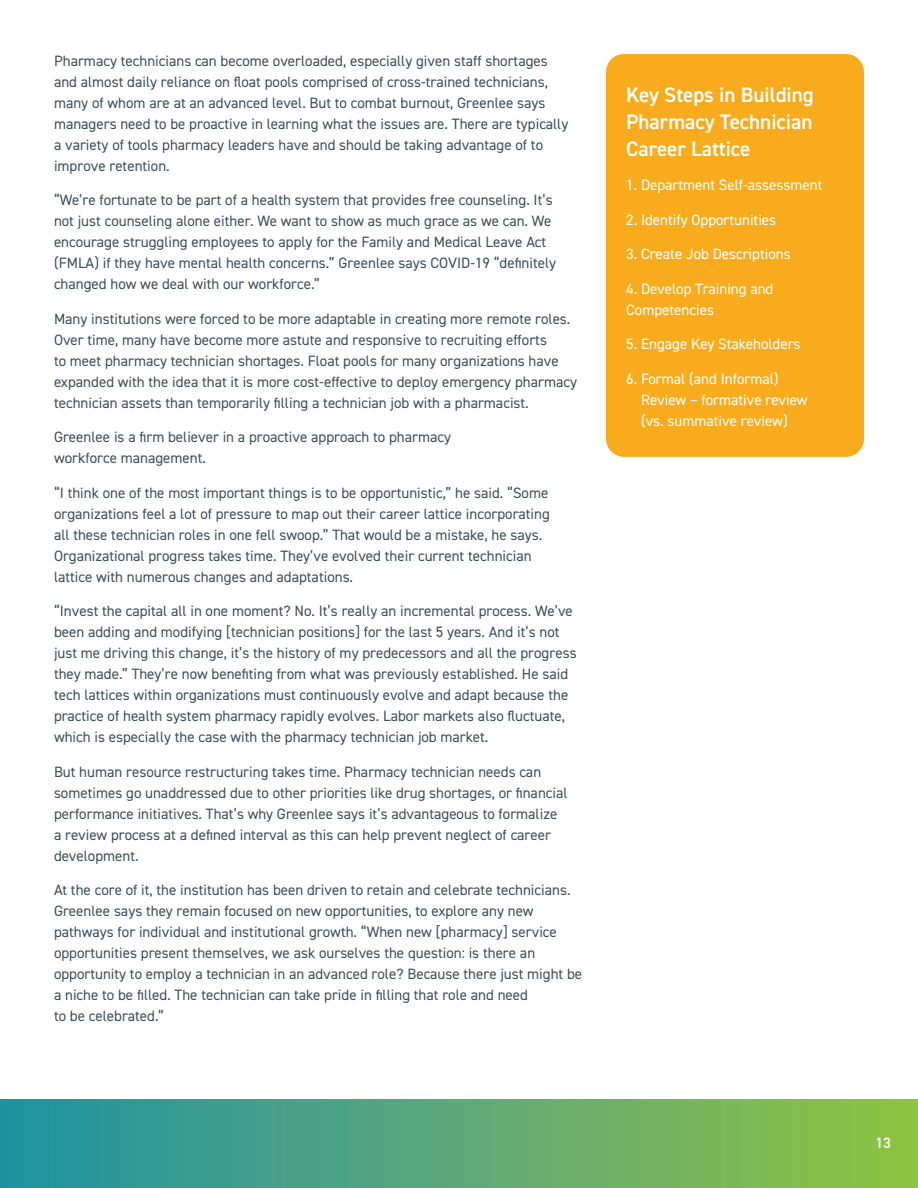
<style>
.page{position:relative;width:918px;height:1188px;background:#fff}
.page>*{position:absolute;margin:0;border:0;box-sizing:border-box;transform-origin:0 0}
.t1{font:600 21px/27px "DIN2014";color:#fff;text-align:justify}
.t2{font:15px/21px "DIN2014";color:#3d505c}
.t3{font:15px/21px "DIN2014";color:#fff}
.t4{font:600 15px "DIN2014";color:#fff}
</style>
<div class="page">
<div style="left:0;top:1099px;width:918px;height:89px;background:linear-gradient(to right,#2192a6,#94c144)"></div>
<div style="left:606px;top:54px;width:258px;height:403px;background:#f8ac1d;border-radius:18px"></div>
<p class="t2" style="left:54px;top:50px;width:516px">Pharmacy technicians can become overloaded, especially given staff shortages and almost daily reliance on float pools comprised of cross-trained technicians, many of whom are at an advanced level. But to combat burnout, Greenlee says managers need to be proactive in learning what the issues are. There are typically a variety of tools pharmacy leaders have and should be taking advantage of to improve retention.</p>
<p class="t2" style="left:54px;top:189px;width:504px">“We’re fortunate to be part of a health system that provides free counseling. It’s not just counseling alone either. We want to show as much grace as we can. We encourage struggling employees to apply for the Family and Medical Leave Act (FMLA) if they have mental health concerns.” Greenlee says COVID‑19 “definitely changed how we deal with our workforce.”</p>
<p class="t2" style="left:54px;top:308px;width:525px">Many institutions were forced to be more adaptable in creating more remote roles.<br>Over time, many have become more astute and responsive to recruiting efforts<br>to meet pharmacy technician shortages. Float pools for many organizations have expanded with the idea that it is more cost-effective to deploy emergency pharmacy technician assets than temporarily filling a technician job with a pharmacist.</p>
<p class="t2" style="left:54px;top:426px;width:399px">Greenlee is a firm believer in a proactive approach to pharmacy workforce management.</p>
<p class="t2" style="left:54px;top:482px;width:497px">“I think one of the most important things is to be opportunistic,” he said. “Some organizations feel a lot of pressure to map out their career lattice incorporating all these technician roles in one fell swoop.” That would be a mistake, he says.<br>Organizational progress takes time. They’ve evolved their current technician lattice with numerous changes and adaptations.</p>
<p class="t2" style="left:54px;top:600px;width:524px">“Invest the capital all in one moment? No. It’s really an incremental process. We’ve been adding and modifying [technician positions] for the last 5 years. And it’s not just me driving this change, it’s the history of my predecessors and all the progress they made.” They’re now benefiting from what was previously established. He said tech lattices within organizations must continuously evolve and adapt because the practice of health system pharmacy rapidly evolves. Labor markets also fluctuate, which is especially the case with the pharmacy technician job market.</p>
<p class="t2" style="left:54px;top:761px;width:515px">But human resource restructuring takes time. Pharmacy technician needs can sometimes go unaddressed due to other priorities like drug shortages, or financial performance initiatives. That’s why Greenlee says it’s advantageous to formalize a review process at a defined interval as this can help prevent neglect of career development.</p>
<p class="t2" style="left:54px;top:879px;width:530px">At the core of it, the institution has been driven to retain and celebrate technicians.<br>Greenlee says they remain focused on new opportunities, to explore any new pathways for individual and institutional growth. “When new [pharmacy] service opportunities present themselves, we ask ourselves the question: is there an opportunity to employ a technician in an advanced role? Because there just might be a niche to be filled. The technician can take pride in filling that role and need<br>to be celebrated.”</p>
<h1 class="t1" style="left:626px;top:80px;width:189px">Key Steps in Building Pharmacy Technician Career Lattice</h1>
<p class="t3" style="left:626px;top:174px;width:198px">1. Department Self-assessment</p>
<p class="t3" style="left:626px;top:209px;width:152px">2. Identify Opportunities</p>
<p class="t3" style="left:626px;top:243px;width:166px">3. Create Job Descriptions</p>
<p class="t3" style="left:626px;top:278px;width:149px">4. Develop Training and<br>Competencies</p>
<p class="t3" style="left:626px;top:333px;width:176px">5. Engage Key Stakeholders</p>
<p class="t3" style="left:641px;top:368px;width:168px;text-indent:-15px">6. Formal (and Informal)<br>Review – formative review (vs. summative review)</p>
<p class="t4" style="left:875px;top:1133px;width:17px">13</p>
</div>
